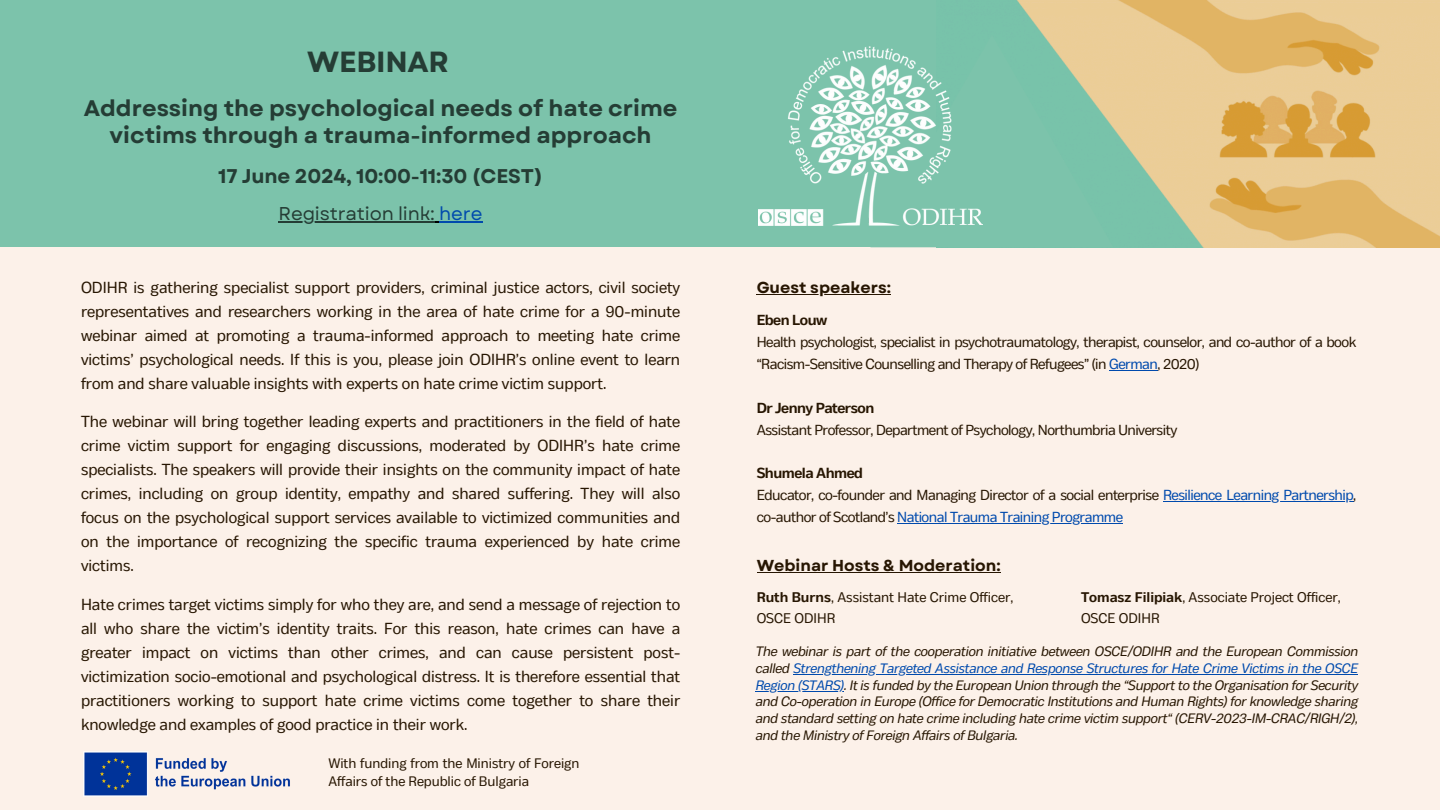
<style>
.page{position:relative;width:1440px;height:810px;background:#fcf1e9}
.page>*{position:absolute;margin:0;border:0;box-sizing:border-box;transform-origin:0 0}
.t1{font:700 29.1px "Garet";letter-spacing:-.01em;color:#253d35}
.t2{font:700 22.5px/27px "Garet";color:#253d35;text-align:center}
.t3{font:700 19.9px "Garet";letter-spacing:-.01em;color:#253d35}
.t4{font:18.5px "Garet";letter-spacing:-.01em;color:#253d35}
.t5{font:16px/24px "Body Text";color:#271602;text-align:justify}
.t6{font:700 15.9px "Garet";color:#271602}
.t7{font:14.6px/21.8px "Body Text";letter-spacing:-.03em;color:#271602}
.t8{font:14.6px "Body Text";letter-spacing:-.03em;color:#004aad}
.t9{font:14px/21px "Body Text";color:#271602}
.t10{font:13.8px/17.2px "Body Text";color:#271602}
.t11{font:italic 13.6px/16.9px "Body Text";letter-spacing:-.015em;color:#271602}
.s1{color:#004aad}
.s2{font-weight:700}
.s3{color:#271602}
</style>
<div class="page">
<img style="left:83px;top:751px;width:207px;height:46px">
<div style="left:0;top:0;width:936px;height:247px;background:#7cc3ab"></div>
<img style="left:936px;top:0;width:504px;height:248px">
<svg style="left:870px;top:35px;width:243px;height:212px;background:#86c3a8"></svg>
<img style="left:758px;top:46px;width:224px;height:180px">
<hr style="left:793px;top:674px;width:564px;height:1px;background:#004aad">
<hr style="left:755px;top:691px;width:88px;height:1px;background:#004aad">
<hr style="left:757px;top:572px;width:244px;height:1px;background:#271602">
<hr style="left:279px;top:222px;width:156px;height:1px;background:#253d35">
<hr style="left:439px;top:222px;width:43px;height:1px;background:#004aad">
<hr style="left:1109px;top:370px;width:48px;height:1px;background:#004aad">
<hr style="left:1163px;top:501px;width:190px;height:1px;background:#004aad">
<hr style="left:897px;top:523px;width:226px;height:1px;background:#004aad">
<hr style="left:757px;top:294px;width:134px;height:1px;background:#271602">
<h6 class="t1" style="left:307px;top:41px;width:143px">WEBINAR</h6>
<h6 class="t2" style="left:84px;top:95px;width:595px">Addressing the psychological needs of hate crime victims through a trauma-informed approach</h6>
<h5 class="t3" style="left:218px;top:162px;width:326px">17 June 2024, 10:00-11:30 (CEST)</h5>
<h6 class="t4" style="left:279px;top:200px;width:205px">Registration link: <span class="s1">here</span></h6>
<h6 class="t5" style="left:81px;top:276px;width:601px">ODIHR is gathering specialist support providers, criminal justice actors, civil society representatives and researchers working in the area of hate crime for a 90-minute webinar aimed at promoting a trauma-informed approach to meeting hate crime victims’ psychological needs. If this is you, please join ODIHR’s online event to learn from and share valuable insights with experts on hate crime victim support.</h6>
<p class="t5" style="left:81px;top:411px;width:601px">The webinar will bring together leading experts and practitioners in the field of hate crime victim support for engaging discussions, moderated by ODIHR’s hate crime specialists. The speakers will provide their insights on the community impact of hate crimes, including on group identity, empathy and shared suffering. They will also focus on the psychological support services available to victimized communities and on the importance of recognizing the specific trauma experienced by hate crime victims.</p>
<p class="t5" style="left:81px;top:594px;width:601px">Hate crimes target victims simply for who they are, and send a message of rejection to all who share the victim’s identity traits. For this reason, hate crimes can have a greater impact on victims than other crimes, and can cause persistent post&shy;victimization socio-emotional and psychological distress. It is therefore essential that practitioners working to support hate crime victims come together to share their knowledge and examples of good practice in their work.</p>
<p class="t10" style="left:328px;top:756px;width:253px">With funding from the Ministry of Foreign<br>Affairs of the Republic of Bulgaria</p>
<p class="t6" style="left:757px;top:276px;width:136px">Guest speakers:</p>
<p class="t7" style="left:757px;top:311px;width:601px"><span class="s2">Eben Louw<br></span>Health psychologist, specialist in psychotraumatology, therapist, counselor, and co-author of a book “Racism-Sensitive Counselling and Therapy of Refugees” (in <span class="s1">German</span>, 2020)</p>
<p class="t7" style="left:757px;top:398px;width:422px"><span class="s2">Dr Jenny Paterson<br></span>Assistant Professor, Department of Psychology, Northumbria University</p>
<p class="t7" style="left:757px;top:463px;width:601px"><span class="s2">Shumela Ahmed<br></span>Educator, co-founder and Managing Director of a social enterprise <span class="s1">Resilience Learning Partnership</span>,</p>
<p class="t8" style="left:757px;top:508px;width:368px"><span class="s3">co-author of Scotland’s</span> National Trauma Training Programme</p>
<h5 class="t6" style="left:757px;top:554px;width:245px">Webinar Hosts &amp; Moderation:</h5>
<h6 class="t9" style="left:757px;top:588px;width:258px"><span class="s2">Ruth Burns</span>, Assistant Hate Crime Officer,<br>OSCE ODIHR</h6>
<h6 class="t9" style="left:1081px;top:588px;width:261px"><span class="s2">Tomasz Filipiak</span>, Associate Project Officer,<br>OSCE ODIHR</h6>
<h4 class="t11" style="left:755px;top:644px;width:604px">The webinar is part of the cooperation initiative between OSCE/ODIHR and the European Commission called <span class="s1">Strengthening Targeted Assistance and Response Structures for Hate Crime Victims in the OSCE</span></h4>
<p class="t11" style="left:755px;top:677px;width:604px;text-align:justify"><span class="s1">Region (STARS)</span>. It is funded by the European Union through the “Support to the Organisation for Security and Co-operation in Europe (Office for Democratic Institutions and Human Rights) for knowledge sharing and standard setting on hate crime including hate crime victim support“ (CERV-2023-IM-CRAC/RIGH/2), and the Ministry of Foreign Affairs of Bulgaria.</p>
</div>
